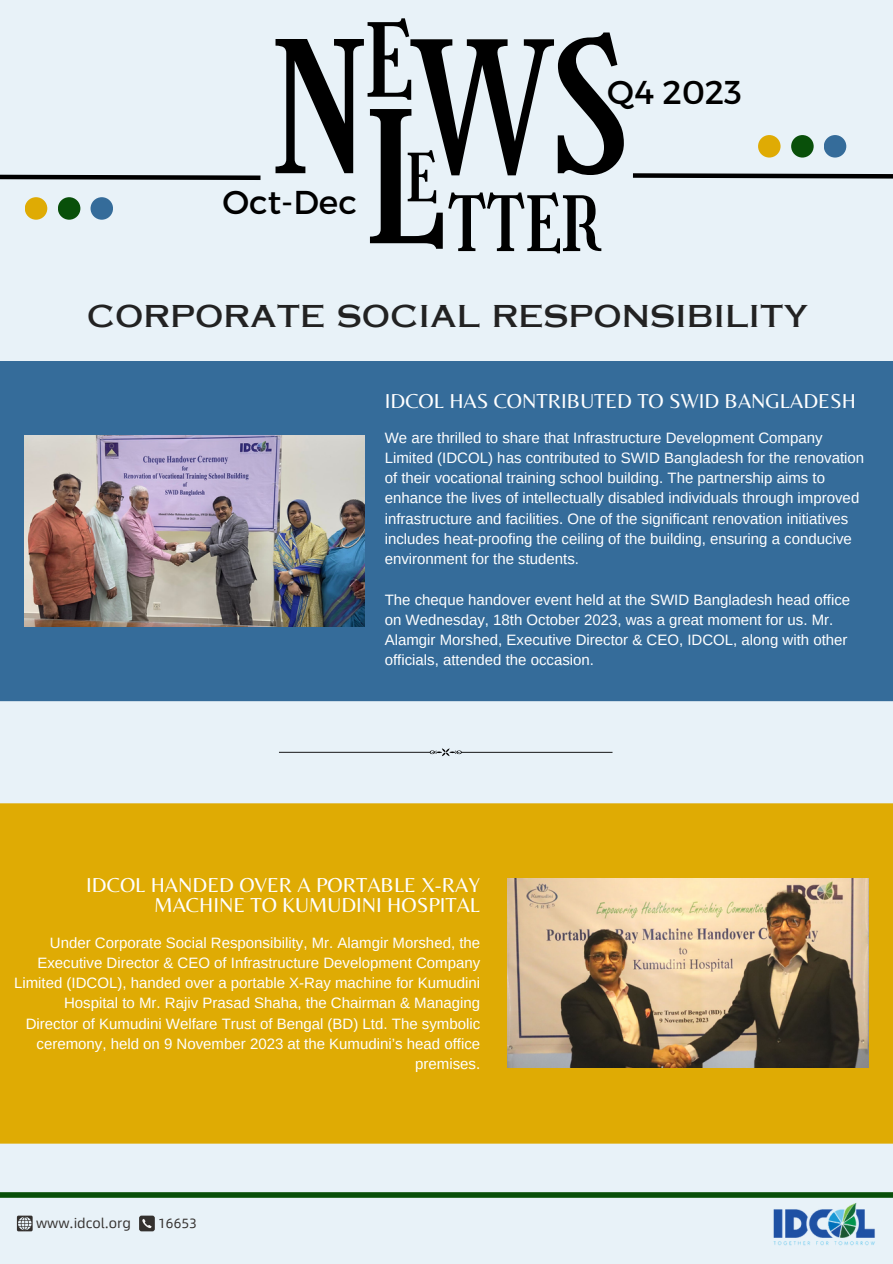
<style>
.page{position:relative;width:893px;height:1264px;background:#fff}
.page>*{position:absolute;margin:0;border:0;box-sizing:border-box;transform-origin:0 0}
.t1{font:178.8px "Girassol";color:#000}
.t2{font:178.5px "Girassol";color:#000}
.t3{font:99.45px "Girassol";color:#000}
.t4{font:74.4px "Girassol";color:#000}
.t5{font:64.8px "Girassol";color:#000}
.t6{font:33px "Montserrat";color:#000}
.t7{font:30px "Copperplate Gothic LT Pro 31 AB";color:#222}
.t8{font:21px/20.2px "Belleza";color:#fff;text-align:right}
.t9{font:15px/20.2px "Arimo";color:#fff}
.t10{font:13.5px "Alibaba Sans";color:#34312f}
.s1{font-size:178.8px}
</style>
<div class="page">
<div style="left:0;top:0;width:892px;height:1263px;background:#e8f2f8"></div>
<svg style="left:0;top:174px;width:261px;height:6px"></svg>
<svg style="left:633px;top:173px;width:259px;height:6px"></svg>
<div style="left:758px;top:135px;width:22px;height:22px;background:#dfab04;border-radius:50%"></div>
<div style="left:791px;top:135px;width:22px;height:22px;background:#09500a;border-radius:50%"></div>
<div style="left:823px;top:135px;width:23px;height:22px;background:#356c9a;border-radius:50%"></div>
<div style="left:25px;top:197px;width:22px;height:23px;background:#dfab04;border-radius:50%"></div>
<div style="left:58px;top:197px;width:22px;height:23px;background:#09500a;border-radius:50%"></div>
<div style="left:90px;top:197px;width:23px;height:23px;background:#356c9a;border-radius:50%"></div>
<div style="left:0;top:1192px;width:892px;height:5px;background:#09500a"></div>
<img style="left:770px;top:1197px;width:107px;height:49px">
<div style="left:0;top:361px;width:892px;height:340px;background:#356c9a"></div>
<svg style="left:279px;top:748px;width:333px;height:8px"></svg>
<img style="left:25px;top:435px;width:340px;height:192px">
<div style="left:0;top:803px;width:892px;height:340px;background:#dfab04"></div>
<img style="left:507px;top:878px;width:361px;height:189px">
<svg style="left:17px;top:1215px;width:16px;height:16px"></svg>
<div style="left:139px;top:1215px;width:16px;height:16px;background:#34312f;border-radius:2px"></div>
<svg style="left:142px;top:1219px;width:10px;height:9px"></svg>
<p class="t3" style="left:364px;top:3px;width:50px">E</p>
<p class="t1" style="left:364px;top:74px;width:82px">L</p>
<p class="t2" style="left:274px;top:5px;width:355px"><span class="s1">N</span>WS</p>
<p class="t6" style="left:607px;top:71px;width:136px">Q4 2023</p>
<p class="t5" style="left:406px;top:140px;width:33px">E</p>
<p class="t6" style="left:222px;top:181px;width:136px">Oct-Dec</p>
<p class="t4" style="left:447px;top:181px;width:154px">TTER</p>
<p class="t7" style="left:87px;top:305px;width:723px">CORPORATE SOCIAL RESPONSIBILITY</p>
<p class="t8" style="left:385px;top:391px;width:472px">IDCOL HAS CONTRIBUTED TO SWID BANGLADESH</p>
<p class="t9" style="left:385px;top:427px;width:481px">We are thrilled to share that Infrastructure Development Company Limited (IDCOL) has contributed to SWID Bangladesh for the renovation of their vocational training school building. The partnership aims to enhance the lives of intellectually disabled individuals through improved infrastructure and facilities. One of the significant renovation initiatives includes heat-proofing the ceiling of the building, ensuring a conducive environment for the students.</p>
<p class="t9" style="left:385px;top:589px;width:467px">The cheque handover event held at the SWID Bangladesh head office on Wednesday, 18th October 2023, was a great moment for us. Mr.<br>Alamgir Morshed, Executive Director &amp; CEO, IDCOL, along with other officials, attended the occasion.</p>
<p class="t8" style="left:86px;top:874px;width:395px">IDCOL HANDED OVER A PORTABLE X-RAY<br>MACHINE TO KUMUDINI HOSPITAL</p>
<p class="t9" style="left:14px;top:932px;width:467px;text-align:right">Under Corporate Social Responsibility, Mr. Alamgir Morshed, the Executive Director &amp; CEO of Infrastructure Development Company Limited (IDCOL), handed over a portable X-Ray machine for Kumudini Hospital to Mr. Rajiv Prasad Shaha, the Chairman &amp; Managing Director of Kumudini Welfare Trust of Bengal (BD) Ltd. The symbolic ceremony, held on 9 November 2023 at the Kumudini’s head office premises.</p>
<p class="t10" style="left:36px;top:1211px;width:96px">www.idcol.org</p>
<p class="t10" style="left:158px;top:1212px;width:40px">16653</p>
</div>
